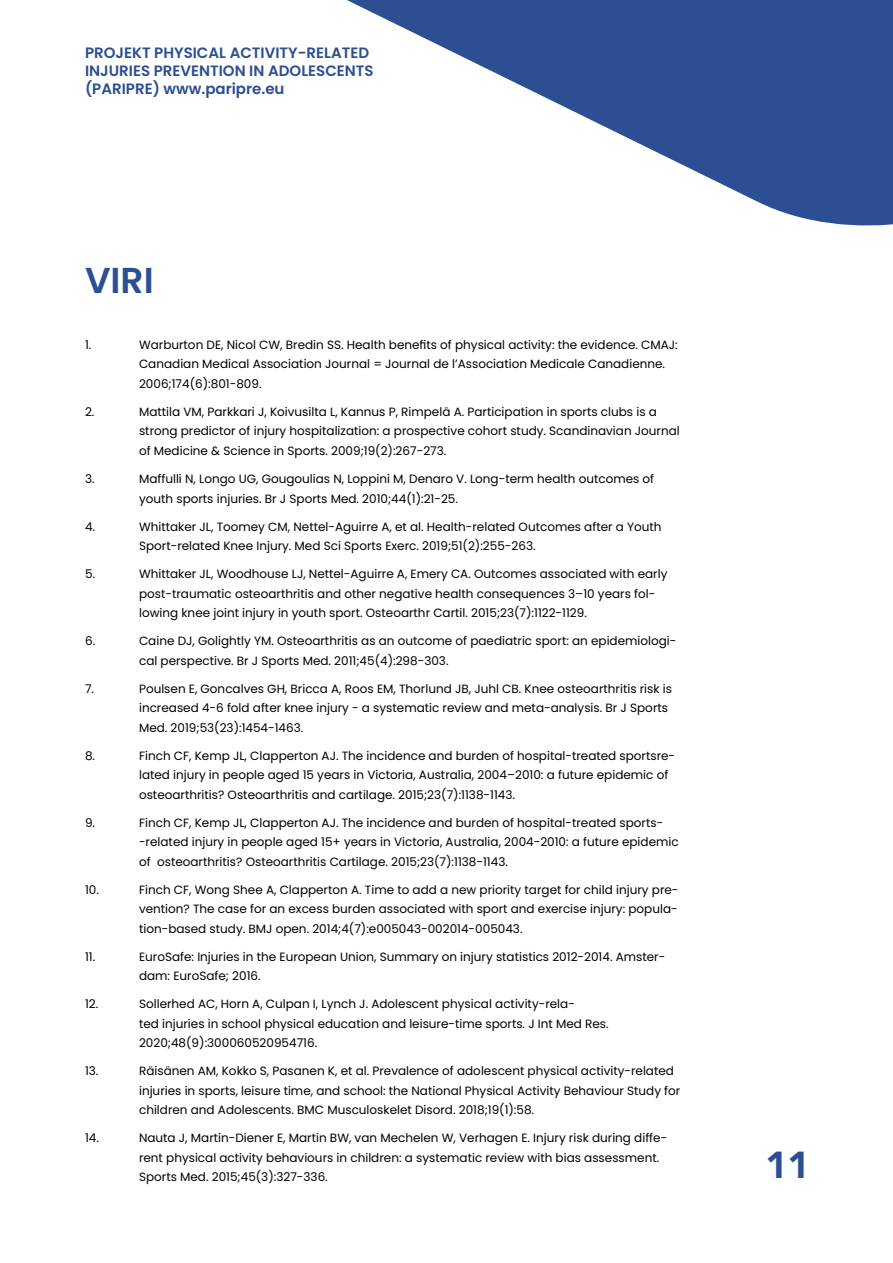
<style>
.page{position:relative;width:893px;height:1263px;background:#fff}
.page>*{position:absolute;margin:0;border:0;box-sizing:border-box;transform-origin:0 0}
.t1{font:900 37.5px "Avenir";color:#2c4e92}
.t2{font:600 36px "Poppins";color:#2c4e92}
.t3{font:600 15px/18px "Poppins";color:#2c4e92}
.t4{font:12px/19.5px "Poppins";color:#000}
</style>
<div class="page">
<svg style="left:347px;top:0;width:546px;height:226px;fill:#2c4e92"></svg>
<p class="t3" style="left:85px;top:44px;width:290px">PROJEKT PHYSICAL ACTIVITY-RELATED<br>INJURIES PREVENTION IN ADOLESCENTS (PARIPRE) www.paripre.eu</p>
<h2 class="t2" style="left:85px;top:259px;width:70px">VIRI</h2>
<p class="t4" style="left:85px;top:335px;width:8px">1.</p>
<p class="t4" style="left:139px;top:335px;width:540px">Warburton DE, Nicol CW, Bredin SS. Health benefits of physical activity: the evidence. CMAJ:<br>Canadian Medical Association Journal = Journal de l’Association Medicale Canadienne.<br>2006;174(6):801-809.</p>
<p class="t4" style="left:85px;top:402px;width:11px">2.</p>
<p class="t4" style="left:139px;top:402px;width:542px">Mattila VM, Parkkari J, Koivusilta L, Kannus P, Rimpelä A. Participation in sports clubs is a strong predictor of injury hospitalization: a prospective cohort study. Scandinavian Journal of Medicine &amp; Science in Sports. 2009;19(2):267-273.</p>
<p class="t4" style="left:85px;top:469px;width:11px">3.</p>
<p class="t4" style="left:139px;top:469px;width:517px">Maffulli N, Longo UG, Gougoulias N, Loppini M, Denaro V. Long-term health outcomes of youth sports injuries. Br J Sports Med. 2010;44(1):21-25.</p>
<p class="t4" style="left:85px;top:517px;width:12px">4.</p>
<p class="t4" style="left:139px;top:517px;width:524px">Whittaker JL, Toomey CM, Nettel-Aguirre A, et al. Health-related Outcomes after a Youth<br>Sport-related Knee Injury. Med Sci Sports Exerc. 2019;51(2):255-263.</p>
<p class="t4" style="left:85px;top:564px;width:12px">5.</p>
<p class="t4" style="left:139px;top:564px;width:530px">Whittaker JL, Woodhouse LJ, Nettel-Aguirre A, Emery CA. Outcomes associated with early post-traumatic osteoarthritis and other negative health consequences 3–10 years fol&shy;lowing knee joint injury in youth sport. Osteoarthr Cartil. 2015;23(7):1122-1129.</p>
<p class="t4" style="left:85px;top:631px;width:12px">6.</p>
<p class="t4" style="left:139px;top:631px;width:539px">Caine DJ, Golightly YM. Osteoarthritis as an outcome of paediatric sport: an epidemiologi&shy;cal perspective. Br J Sports Med. 2011;45(4):298-303.</p>
<p class="t4" style="left:85px;top:679px;width:11px">7.</p>
<p class="t4" style="left:139px;top:679px;width:535px">Poulsen E, Goncalves GH, Bricca A, Roos EM, Thorlund JB, Juhl CB. Knee osteoarthritis risk is increased 4-6 fold after knee injury - a systematic review and meta-analysis. Br J Sports<br>Med. 2019;53(23):1454-1463.</p>
<p class="t4" style="left:85px;top:746px;width:12px">8.</p>
<p class="t4" style="left:139px;top:746px;width:538px">Finch CF, Kemp JL, Clapperton AJ. The incidence and burden of hospital-treated sportsre&shy;lated injury in people aged 15 years in Victoria, Australia, 2004–2010: a future epidemic of osteoarthritis? Osteoarthritis and cartilage. 2015;23(7):1138-1143.</p>
<p class="t4" style="left:85px;top:813px;width:12px">9.</p>
<p class="t4" style="left:139px;top:813px;width:541px">Finch CF, Kemp JL, Clapperton AJ. The incidence and burden of hospital-treated sports--related injury in people aged 15+ years in Victoria, Australia, 2004-2010: a future epidemic of osteoarthritis? Osteoarthritis Cartilage. 2015;23(7):1138-1143.</p>
<p class="t4" style="left:85px;top:880px;width:15px">10.</p>
<p class="t4" style="left:139px;top:880px;width:541px;text-align:justify">Finch CF, Wong Shee A, Clapperton A. Time to add a new priority target for child injury pre&shy;vention? The case for an excess burden associated with sport and exercise injury: popula&shy;tion-based study. BMJ open. 2014;4(7):e005043-002014-005043.</p>
<p class="t4" style="left:85px;top:947px;width:12px">11.</p>
<p class="t4" style="left:139px;top:947px;width:528px">EuroSafe: Injuries in the European Union, Summary on injury statistics 2012-2014. Amster&shy;dam: EuroSafe; 2016.</p>
<p class="t4" style="left:85px;top:994px;width:15px">12.</p>
<p class="t4" style="left:139px;top:994px;width:471px">Sollerhed AC, Horn A, Culpan I, Lynch J. Adolescent physical activity-rela-<br>ted injuries in school physical education and leisure-time sports. J Int Med Res.<br>2020;48(9):300060520954716.</p>
<p class="t4" style="left:85px;top:1061px;width:15px">13.</p>
<p class="t4" style="left:139px;top:1061px;width:543px">Räisänen AM, Kokko S, Pasanen K, et al. Prevalence of adolescent physical activity-related injuries in sports, leisure time, and school: the National Physical Activity Behaviour Study for children and Adolescents. BMC Musculoskelet Disord. 2018;19(1):58.</p>
<p class="t4" style="left:85px;top:1128px;width:15px">14.</p>
<p class="t4" style="left:139px;top:1128px;width:530px">Nauta J, Martin-Diener E, Martin BW, van Mechelen W, Verhagen E. Injury risk during diffe&shy;rent physical activity behaviours in children: a systematic review with bias assessment.<br>Sports Med. 2015;45(3):327-336.</p>
<h1 class="t1" style="left:765px;top:1133px;width:46px">11</h1>
</div>
